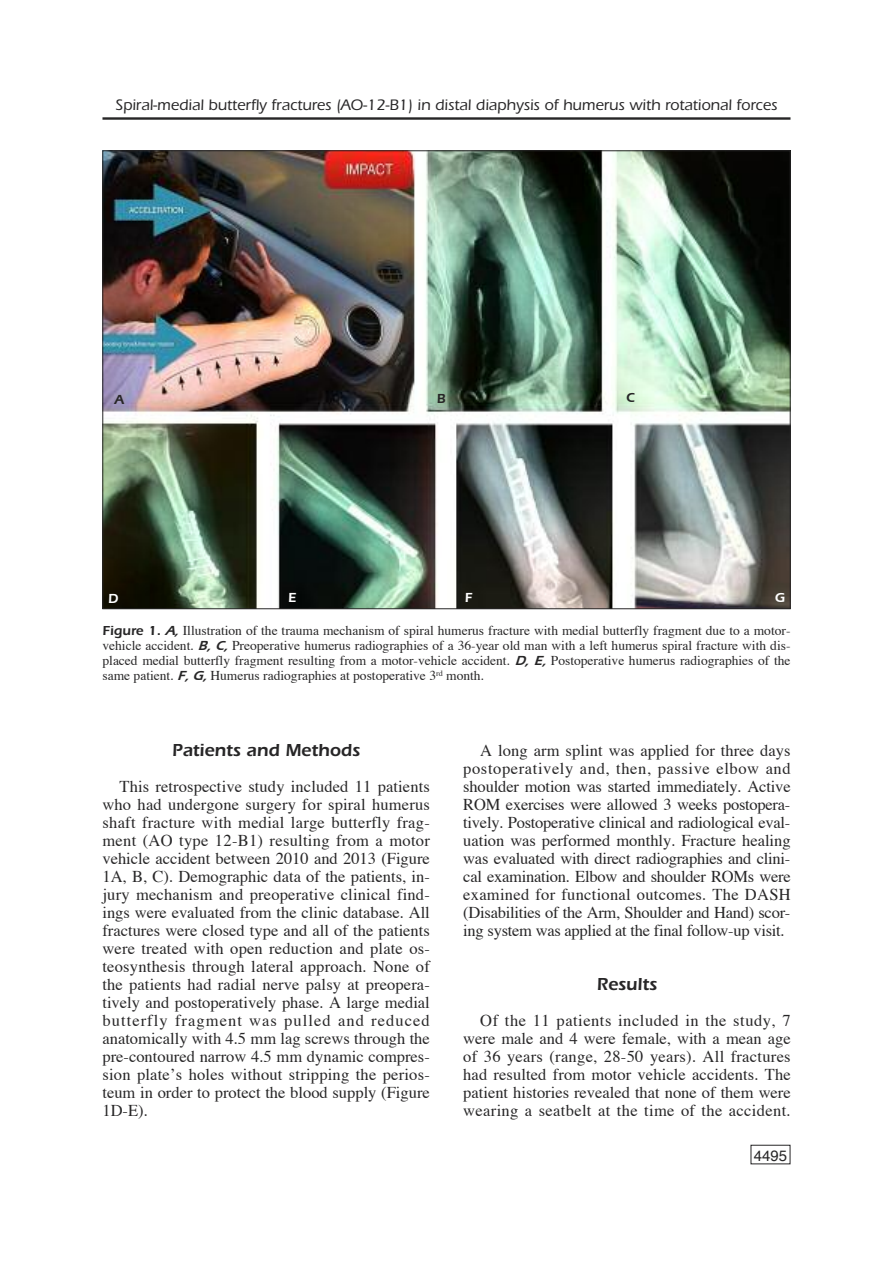
<style>
.page{position:relative;width:893px;height:1263px;background:#fff}
.page>*{position:absolute;margin:0;border:0;box-sizing:border-box;transform-origin:0 0}
.t1{font:600 18px "Itc Eras";color:#272627}
.t2{font:16.5px/18px "Times";color:#272627;text-align:justify}
.t3{font:500 15.75px "Itc Eras";color:#272627}
.t4{font:15px "Helvetica";color:#272627}
.t5{font:13.5px/15px "Times";color:#272627;text-align:justify}
.t6{font:13.5px "Eras Demi";color:#fff}
.t7{font:13.5px "Eras Demi";color:#272627}
.s1{font-family:"Itc Eras";font-weight:600}
.s2{font-family:"Eras Demi";font-style:italic}
</style>
<div class="page">
<div style="left:750px;top:1145px;width:40px;height:19px;border:1px solid #272627"></div>
<hr style="left:102px;top:117px;width:688px;height:3px;background:#272627">
<img style="left:104px;top:152px;width:684px;height:455px">
<p class="t3" style="left:115px;top:100px;width:663px">Spiral-medial butterfly fractures (AO-12-B1) in distal diaphysis of humerus with rotational forces</p>
<p class="t7" style="left:114px;top:392px;width:12px">A</p>
<p class="t7" style="left:437px;top:391px;width:10px">B</p>
<p class="t7" style="left:626px;top:390px;width:10px">C</p>
<p class="t6" style="left:108px;top:591px;width:12px">D</p>
<p class="t6" style="left:288px;top:590px;width:10px">E</p>
<p class="t6" style="left:465px;top:589px;width:9px">F</p>
<p class="t6" style="left:775px;top:590px;width:12px">G</p>
<p class="t5" style="left:102px;top:624px;width:689px"><span class="s1">Figure 1.</span> <span class="s2">A,</span> Illustration of the trauma mechanism of spiral humerus fracture with medial butterfly fragment due to a motor&shy;vehicle accident. <span class="s2">B, C,</span> Preoperative humerus radiographies of a 36-year old man with a left humerus spiral fracture with dis&shy;placed medial butterfly fragment resulting from a motor-vehicle accident. <span class="s2">D, E,</span> Postoperative humerus radiographies of the same patient. <span class="s2">F, G,</span> Humerus radiographies at postoperative 3<sup>rd</sup> month.</p>
<p class="t1" style="left:172px;top:744px;width:190px">Patients and Methods</p>
<p class="t2" style="left:102px;top:779px;width:329px;text-indent:17px">This retrospective study included 11 patients who had undergone surgery for spiral humerus shaft fracture with medial large butterfly frag&shy;ment (AO type 12-B1) resulting from a motor vehicle accident between 2010 and 2013 (Figure 1A, B, C). Demographic data of the patients, in&shy;jury mechanism and preoperative clinical find&shy;ings were evaluated from the clinic database. All fractures were closed type and all of the patients were treated with open reduction and plate os&shy;teosynthesis through lateral approach. None of the patients had radial nerve palsy at preopera&shy;tively and postoperatively phase. A large medial butterfly fragment was pulled and reduced anatomically with 4.5 mm lag screws through the pre-contoured narrow 4.5 mm dynamic compres&shy;sion plate’s holes without stripping the perios&shy;teum in order to protect the blood supply (Figure 1D-E).</p>
<p class="t2" style="left:463px;top:743px;width:329px;text-indent:17px">A long arm splint was applied for three days postoperatively and, then, passive elbow and shoulder motion was started immediately. Active ROM exercises were allowed 3 weeks postopera&shy;tively. Postoperative clinical and radiological eval&shy;uation was performed monthly. Fracture healing was evaluated with direct radiographies and clini&shy;cal examination. Elbow and shoulder ROMs were examined for functional outcomes. The DASH (Disabilities of the Arm, Shoulder and Hand) scor&shy;ing system was applied at the final follow-up visit.</p>
<p class="t1" style="left:597px;top:978px;width:62px">Results</p>
<p class="t2" style="left:463px;top:1013px;width:329px;text-indent:17px">Of the 11 patients included in the study, 7 were male and 4 were female, with a mean age of 36 years (range, 28-50 years). All fractures had resulted from motor vehicle accidents. The patient histories revealed that none of them were wearing a seatbelt at the time of the accident.</p>
<p class="t4" style="left:754px;top:1149px;width:35px">4495</p>
</div>
